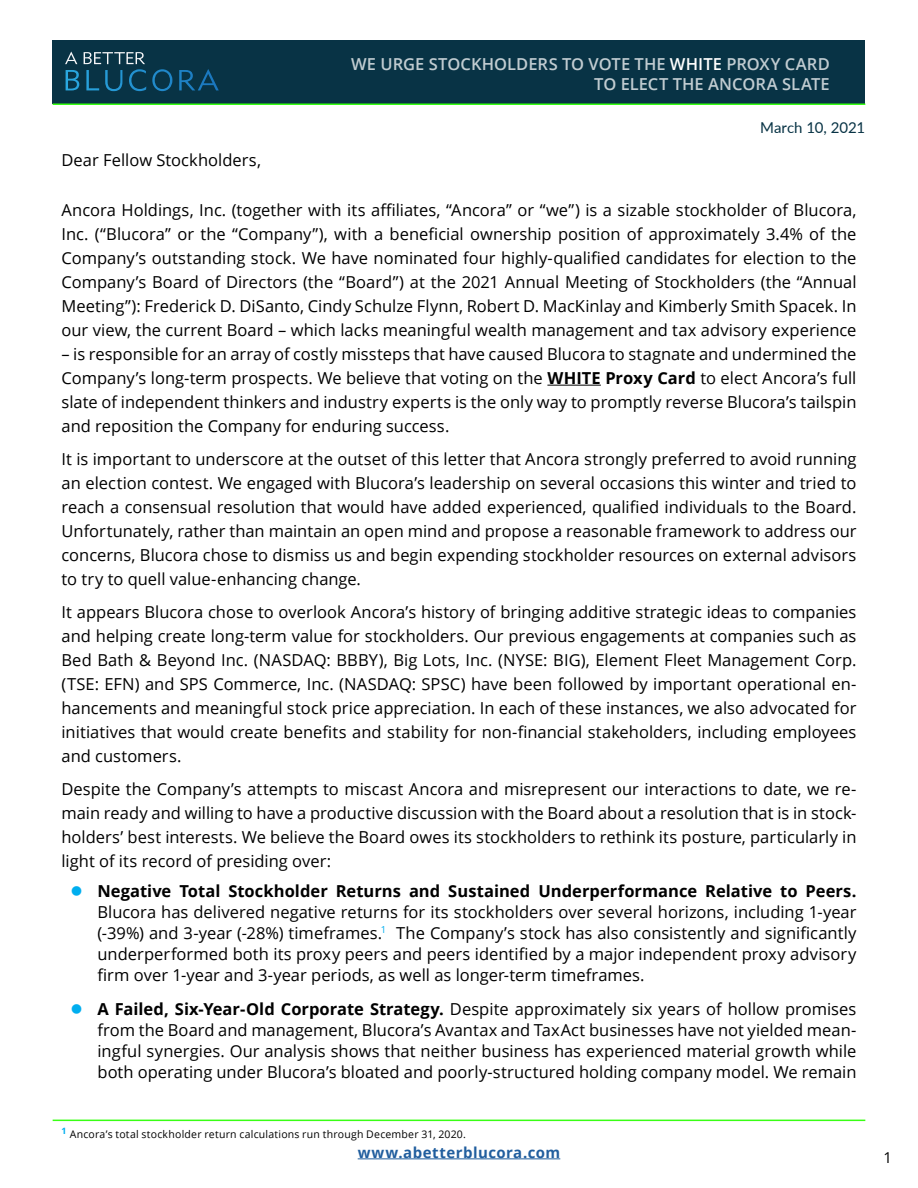
<style>
.page{position:relative;width:918px;height:1188px;background:#fff}
.page>*{position:absolute;margin:0;border:0;box-sizing:border-box;transform-origin:0 0}
.t1{font:16.5px/24px "Open Sans";color:#000;text-align:justify}
.t2{font:600 16.5px/19.5px "Open Sans";letter-spacing:.005em;color:#c1ccd1;text-align:right}
.t3{font:700 15px "Open Sans";letter-spacing:.03em;color:#215e9e}
.t4{font:15px "Lato";color:#083345}
.t5{font:15px "Open Sans";color:#000}
.t6{font:10.5px "Open Sans";letter-spacing:.02em;color:#000}
.s1{color:#fff}
.s2{font-weight:700}
.s3{color:#00aeef}
</style>
<div class="page">
<hr style="left:358px;top:1158px;width:202px;height:1px;background:#215e9e">
<div style="left:53px;top:40px;width:812px;height:64px;background:#083345"></div>
<svg style="left:152px;top:69px;width:20px;height:22px"></svg>
<svg style="left:179px;top:69px;width:40px;height:21px"></svg>
<svg style="left:65px;top:52px;width:81px;height:39px"></svg>
<hr style="left:53px;top:104px;width:812px;height:1px;background:#39ff14">
<hr style="left:547px;top:385px;width:54px;height:1px;background:#000">
<hr style="left:53px;top:1120px;width:812px;height:1px;background:#39ff14">
<p class="t2" style="left:351px;top:54px;width:480px">WE URGE STOCKHOLDERS TO VOTE THE <span class="s1">WHITE</span> PROXY CARD<br>TO ELECT THE ANCORA SLATE</p>
<p class="t4" style="left:760px;top:117px;width:107px">March 10, 2021</p>
<p class="t1" style="left:62px;top:148px;width:201px">Dear Fellow Stockholders,</p>
<p class="t1" style="left:62px;top:197px;width:797px">Ancora Holdings, Inc. (together with its affiliates, “Ancora” or “we”) is a sizable stockholder of Blucora, Inc. (“Blucora” or the “Company”), with a beneficial ownership position of approximately 3.4% of the Company’s outstanding stock. We have nominated four highly-qualified candidates for election to the Company’s Board of Directors (the “Board”) at the 2021 Annual Meeting of Stockholders (the “Annual Meeting”): Frederick D. DiSanto, Cindy Schulze Flynn, Robert D. MacKinlay and Kimberly Smith Spacek. In our view, the current Board – which lacks meaningful wealth management and tax advisory experience</p>
<p class="t1" style="left:62px;top:342px;width:797px">– is responsible for an array of costly missteps that have caused Blucora to stagnate and undermined the Company’s long-term prospects. We believe that voting on the <span class="s2">WHITE Proxy Card</span> to elect Ancora’s full slate of independent thinkers and industry experts is the only way to promptly reverse Blucora’s tailspin and reposition the Company for enduring success.</p>
<p class="t1" style="left:62px;top:447px;width:797px">It is important to underscore at the outset of this letter that Ancora strongly preferred to avoid running an election contest. We engaged with Blucora’s leadership on several occasions this winter and tried to reach a consensual resolution that would have added experienced, qualified individuals to the Board.<br>Unfortunately, rather than maintain an open mind and propose a reasonable framework to address our concerns, Blucora chose to dismiss us and begin expending stockholder resources on external advisors to try to quell value-enhancing change.</p>
<p class="t1" style="left:62px;top:600px;width:797px">It appears Blucora chose to overlook Ancora’s history of bringing additive strategic ideas to companies and helping create long-term value for stockholders. Our previous engagements at companies such as Bed Bath &amp; Beyond Inc. (NASDAQ: BBBY), Big Lots, Inc. (NYSE: BIG), Element Fleet Management Corp. (TSE: EFN) and SPS Commerce, Inc. (NASDAQ: SPSC) have been followed by important operational en&shy;hancements and meaningful stock price appreciation. In each of these instances, we also advocated for initiatives that would create benefits and stability for non-financial stakeholders, including employees and customers.</p>
<p class="t1" style="left:62px;top:777px;width:797px">Despite the Company’s attempts to miscast Ancora and misrepresent our interactions to date, we re&shy;main ready and willing to have a productive discussion with the Board about a resolution that is in stock&shy;holders’ best interests. We believe the Board owes its stockholders to rethink its posture, particularly in light of its record of presiding over:</p>
<p class="t1" style="left:97px;top:880px;width:761px;line-height:21px;text-indent:-27px"><span class="s3">●</span> <span class="s2">Negative Total Stockholder Returns and Sustained Underperformance Relative to Peers.<br></span>Blucora has delivered negative returns for its stockholders over several horizons, including 1-year (-39%) and 3-year (-28%) timeframes.<sup>1</sup> The Company’s stock has also consistently and significantly underperformed both its proxy peers and peers identified by a major independent proxy advisory firm over 1-year and 3-year periods, as well as longer-term timeframes.</p>
<p class="t1" style="left:97px;top:999px;width:761px;line-height:21px;text-indent:-27px"><span class="s3">●</span> <span class="s2">A Failed, Six-Year-Old Corporate Strategy.</span> Despite approximately six years of hollow promises from the Board and management, Blucora’s Avantax and TaxAct businesses have not yielded mean&shy;ingful synergies. Our analysis shows that neither business has experienced material growth while both operating under Blucora’s bloated and poorly-structured holding company model. We remain</p>
<p class="t6" style="left:62px;top:1127px;width:406px"><sup>1</sup> Ancora’s total stockholder return calculations run through December 31, 2020.</p>
<p class="t3" style="left:358px;top:1142px;width:204px">www.abetterblucora.com</p>
<p class="t5" style="left:884px;top:1147px;width:10px">1</p>
</div>
